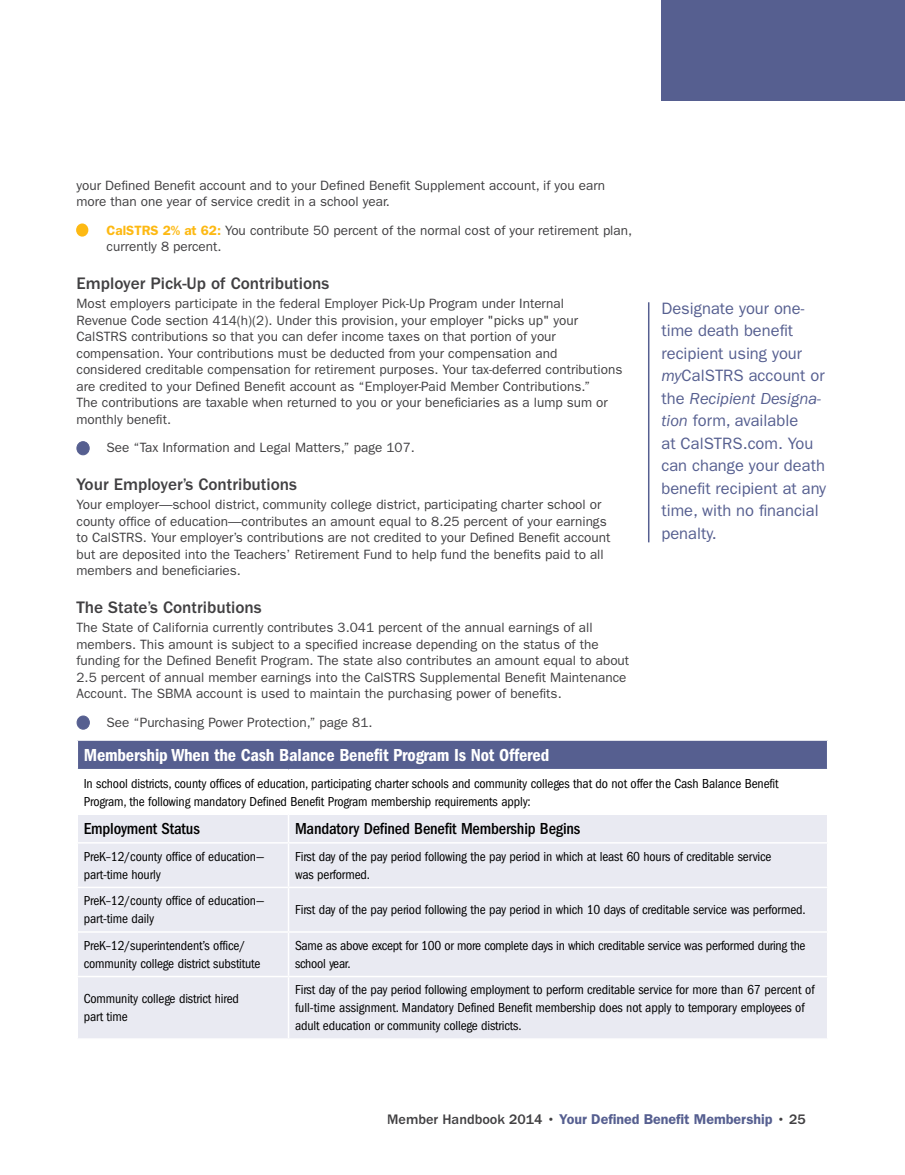
<style>
.page{position:relative;width:905px;height:1175px;background:#fff}
.page>*{position:absolute;margin:0;border:0;box-sizing:border-box;transform-origin:0 0}
.t1{font:18px "ITC Franklin Gothic Std Dm Cd";letter-spacing:-.01em;color:#fff}
.t2{font:500 17.25px "ITC Franklin Gothic Std";color:#414042}
.t3{font:16.5px/22.5px "ITC Franklin Gothic Std";color:#565f90}
.t4{font:500 condensed 16.5px "ITC Franklin Gothic Std";letter-spacing:-.01em;color:#000}
.t5{font:600 14.25px "ITC Franklin Gothic Std";color:#565f90}
.t6{font:13.5px/16.5px "ITC Franklin Gothic Std";color:#414042}
.t7{font:condensed 13.5px/18px "ITC Franklin Gothic Std";letter-spacing:-.01em;color:#000}
.s1{font-weight:600;color:#fdb913}
.s2{font-style:italic}
.s3{font-weight:500;color:#414042}
</style>
<div class="page">
<div style="left:660px;top:0;width:244px;height:101px;background:#565f90"></div>
<div style="left:76px;top:223px;width:12px;height:14px;background:#fdb913;border-radius:50%"></div>
<div style="left:77px;top:441px;width:12px;height:14px;background:#565f90;border-radius:50%"></div>
<div style="left:76px;top:441px;width:14px;height:14px;border:1px solid #565f90;border-radius:50%"></div>
<div style="left:77px;top:716px;width:12px;height:13px;background:#565f90;border-radius:50%"></div>
<div style="left:77px;top:715px;width:13px;height:14px;border:1px solid #565f90;border-radius:50%"></div>
<div style="left:77px;top:740px;width:750px;height:29px;background:#565f90"></div>
<div style="left:78px;top:815px;width:748px;height:223px;background:#e9eaf2"></div>
<svg style="left:288px;top:815px;width:1px;height:27px"></svg>
<hr style="left:76px;top:842px;width:212px;height:1px;background:#fff">
<hr style="left:288px;top:842px;width:540px;height:1px;background:#fff">
<hr style="left:288px;top:843px;width:1px;height:43px;background:#fff">
<hr style="left:76px;top:886px;width:212px;height:2px;background:#fff">
<hr style="left:288px;top:886px;width:540px;height:2px;background:#fff">
<hr style="left:288px;top:888px;width:1px;height:43px;background:#fff">
<hr style="left:76px;top:931px;width:212px;height:1px;background:#fff">
<hr style="left:288px;top:931px;width:540px;height:1px;background:#fff">
<hr style="left:288px;top:932px;width:1px;height:43px;background:#fff">
<hr style="left:76px;top:975px;width:212px;height:2px;background:#fff">
<hr style="left:288px;top:975px;width:540px;height:2px;background:#fff">
<hr style="left:288px;top:977px;width:1px;height:61px;background:#fff">
<hr style="left:76px;top:740px;width:2px;height:29px;background:#fff">
<hr style="left:826px;top:740px;width:2px;height:29px;background:#fff">
<hr style="left:648px;top:302px;width:1px;height:240px;background:#565f90">
<p class="t6" style="left:76px;top:177px;width:530px">your Defined Benefit account and to your Defined Benefit Supplement account, if you earn more than one year of service credit in a school year.</p>
<p class="t6" style="left:106px;top:222px;width:527px"><span class="s1">CalSTRS 2% at 62:</span> You contribute 50 percent of the normal cost of your retirement plan, currently 8 percent.</p>
<p class="t2" style="left:76px;top:273px;width:254px">Employer Pick-Up of Contributions</p>
<p class="t6" style="left:76px;top:295px;width:547px">Most employers participate in the federal Employer Pick-Up Program under Internal<br>Revenue Code section 414(h)(2). Under this provision, your employer "picks up" your CalSTRS contributions so that you can defer income taxes on that portion of your compensation. Your contributions must be deducted from your compensation and considered creditable compensation for retirement purposes. Your tax-deferred contributions are credited to your Defined Benefit account as “Employer-Paid Member Contributions.”<br>The contributions are taxable when returned to you or your beneficiaries as a lump sum or monthly benefit.</p>
<p class="t6" style="left:106px;top:439px;width:310px">See “Tax Information and Legal Matters,” page 107.</p>
<p class="t2" style="left:76px;top:474px;width:222px">Your Employer’s Contributions</p>
<p class="t6" style="left:76px;top:496px;width:535px">Your employer—school district, community college district, participating charter school or county office of education—contributes an amount equal to 8.25 percent of your earnings to CalSTRS. Your employer’s contributions are not credited to your Defined Benefit account but are deposited into the Teachers’ Retirement Fund to help fund the benefits paid to all members and beneficiaries.</p>
<p class="t2" style="left:76px;top:597px;width:187px">The State’s Contributions</p>
<p class="t6" style="left:76px;top:619px;width:554px">The State of California currently contributes 3.041 percent of the annual earnings of all members. This amount is subject to a specified increase depending on the status of the funding for the Defined Benefit Program. The state also contributes an amount equal to about 2.5 percent of annual member earnings into the CalSTRS Supplemental Benefit Maintenance Account. The SBMA account is used to maintain the purchasing power of benefits.</p>
<p class="t6" style="left:106px;top:714px;width:267px">See “Purchasing Power Protection,” page 81.</p>
<h1 class="t1" style="left:84px;top:744px;width:467px">Membership When the Cash Balance Benefit Program Is Not Offered</h1>
<p class="t7" style="left:84px;top:774px;width:696px">In school districts, county offices of education, participating charter schools and community colleges that do not offer the Cash Balance Benefit<br>Program, the following mandatory Defined Benefit Program membership requirements apply:</p>
<p class="t4" style="left:84px;top:819px;width:118px">Employment Status</p>
<p class="t4" style="left:295px;top:819px;width:287px">Mandatory Defined Benefit Membership Begins</p>
<p class="t7" style="left:84px;top:847px;width:182px">PreK–12/county office of education— part-time hourly</p>
<p class="t7" style="left:295px;top:847px;width:478px">First day of the pay period following the pay period in which at least 60 hours of creditable service was performed.</p>
<p class="t7" style="left:84px;top:892px;width:182px">PreK–12/county office of education— part-time daily</p>
<p class="t7" style="left:295px;top:901px;width:512px">First day of the pay period following the pay period in which 10 days of creditable service was performed.</p>
<p class="t7" style="left:84px;top:936px;width:178px">PreK–12/superintendent’s office/ community college district substitute</p>
<p class="t7" style="left:295px;top:936px;width:512px">Same as above except for 100 or more complete days in which creditable service was performed during the school year.</p>
<p class="t7" style="left:84px;top:990px;width:157px">Community college district hired part time</p>
<p class="t7" style="left:295px;top:981px;width:521px">First day of the pay period following employment to perform creditable service for more than 67 percent of full-time assignment. Mandatory Defined Benefit membership does not apply to temporary employees of adult education or community college districts.</p>
<p class="t3" style="left:661px;top:297px;width:166px">Designate your one&shy;time death benefit recipient using your <span class="s2">my</span>CalSTRS account or the <span class="s2">Recipient Designa&shy;tion</span> form, available<br>at CalSTRS.com. You can change your death benefit recipient at any time, with no financial penalty.</p>
<p class="t5" style="left:387px;top:1110px;width:420px"><span class="s3">Member Handbook 2014 •</span> Your Defined Benefit Membership <span class="s3">• 25</span></p>
</div>
